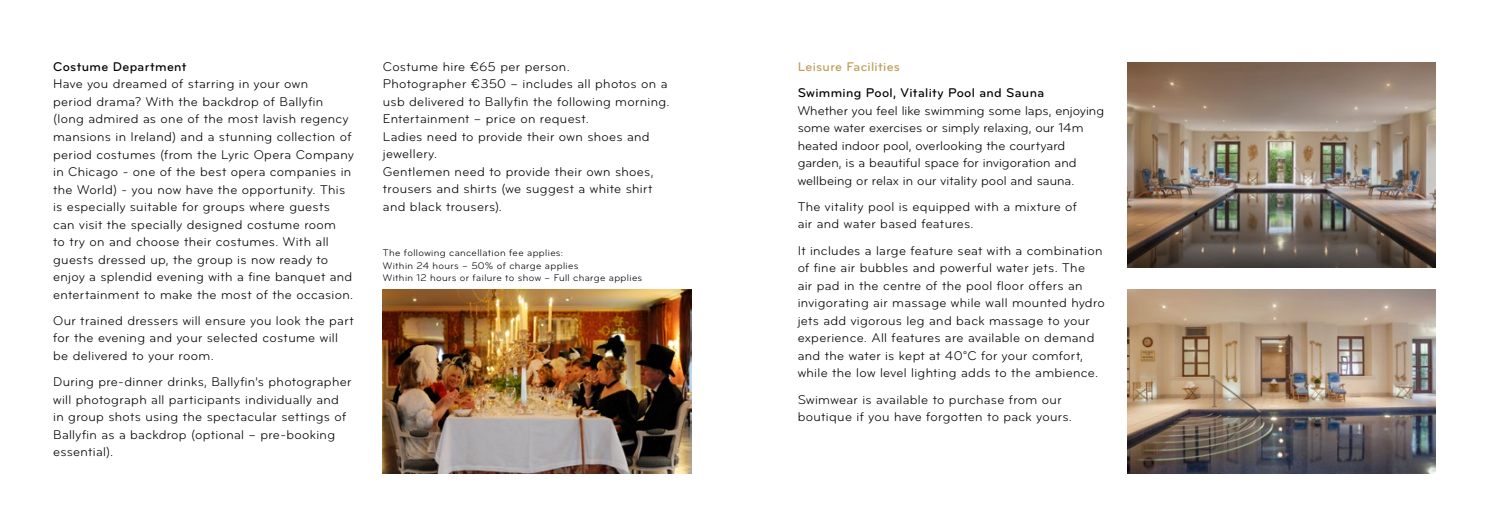
<style>
.page{position:relative;width:1489px;height:525px;background:#fff}
.page>*{position:absolute;margin:0;border:0;box-sizing:border-box;transform-origin:0 0}
.t1{font:13.12px/17.5px "Bryant Pro";letter-spacing:.025em;color:#000}
.t2{font:13.12px/17.5px "Bryant Pro";letter-spacing:.005em;color:#000}
.t3{font:500 13.12px "Bryant Pro";letter-spacing:.025em;color:#000}
.t4{font:500 13.12px "Bryant Pro";letter-spacing:.025em;color:#bd9e55}
.t5{font:10px/12.5px "Bryant Pro";letter-spacing:.035em;color:#000}
</style>
<div class="page">
<img style="left:383px;top:290px;width:308px;height:183px">
<img style="left:1127px;top:62px;width:308px;height:206px">
<img style="left:1127px;top:289px;width:308px;height:184px">
<p class="t3" style="left:53px;top:60px;width:135px">Costume Department</p>
<p class="t1" style="left:53px;top:76px;width:302px">Have you dreamed of starring in your own<br>period drama? With the backdrop of Ballyfin (long admired as one of the most lavish regency mansions in Ireland) and a stunning collection of period costumes (from the Lyric Opera Company in Chicago - one of the best opera companies in the World) - you now have the opportunity. This is especially suitable for groups where guests can visit the specially designed costume room<br>to try on and choose their costumes. With all guests dressed up, the group is now ready to enjoy a splendid evening with a fine banquet and entertainment to make the most of the occasion.</p>
<p class="t1" style="left:53px;top:312px;width:302px">Our trained dressers will ensure you look the part for the evening and your selected costume will be delivered to your room.</p>
<p class="t1" style="left:53px;top:373px;width:300px">During pre-dinner drinks, Ballyfin’s photographer will photograph all participants individually and in group shots using the spectacular settings of Ballyfin as a backdrop (optional – pre-booking essential).</p>
<p class="t1" style="left:383px;top:58px;width:288px">Costume hire €65 per person.<br>Photographer €350 – includes all photos on a usb delivered to Ballyfin the following morning.<br>Entertainment – price on request.<br>Ladies need to provide their own shoes and jewellery.<br>Gentlemen need to provide their own shoes, trousers and shirts (we suggest a white shirt and black trousers).</p>
<p class="t4" style="left:797px;top:59px;width:104px">Leisure Facilities</p>
<p class="t3" style="left:797px;top:86px;width:248px">Swimming Pool, Vitality Pool and Sauna</p>
<p class="t2" style="left:797px;top:102px;width:308px">Whether you feel like swimming some laps, enjoying some water exercises or simply relaxing, our 14m heated indoor pool, overlooking the courtyard garden, is a beautiful space for invigoration and wellbeing or relax in our vitality pool and sauna.</p>
<p class="t1" style="left:797px;top:198px;width:281px">The vitality pool is equipped with a mixture of air and water based features.</p>
<p class="t1" style="left:797px;top:242px;width:309px">It includes a large feature seat with a combination of fine air bubbles and powerful water jets. The<br>air pad in the centre of the pool floor offers an invigorating air massage while wall mounted hydro jets add vigorous leg and back massage to your experience. All features are available on demand and the water is kept at 40°C for your comfort, while the low level lighting adds to the ambience.</p>
<p class="t1" style="left:797px;top:390px;width:276px">Swimwear is available to purchase from our boutique if you have forgotten to pack yours.</p>
<p class="t5" style="left:383px;top:247px;width:261px">The following cancellation fee applies:<br>Within 24 hours – 50% of charge applies<br>Within 12 hours or failure to show – Full charge applies</p>
</div>
